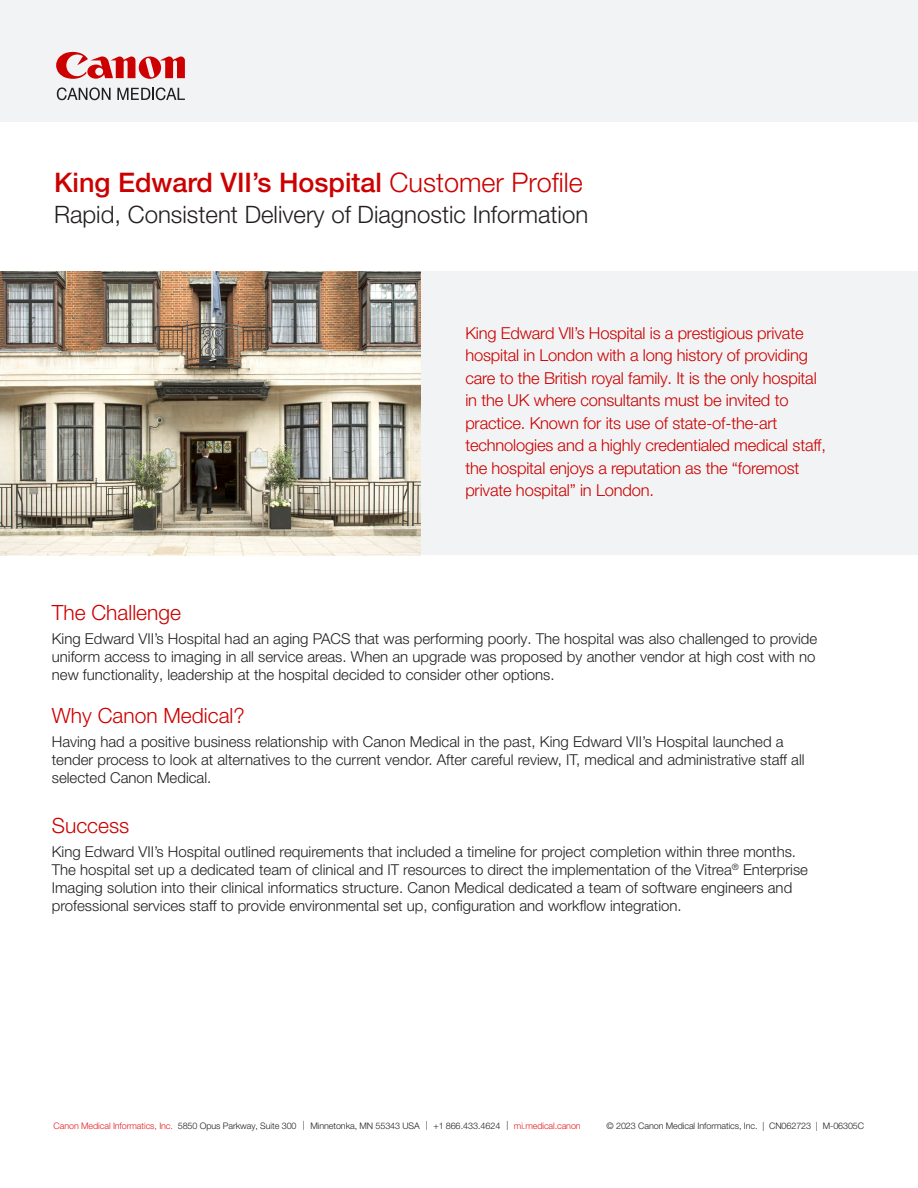
<style>
.page{position:relative;width:918px;height:1188px;background:#fff}
.page>*{position:absolute;margin:0;border:0;box-sizing:border-box;transform-origin:0 0}
.t1{font:500 27px "Helvetica Neue LT Pro";color:#c00}
.t2{font:300 24px "Helvetica Neue LT Pro";color:#231f20}
.t3{font:300 21px "Helvetica Neue LT Pro";color:#c00}
.t4{font:300 16.5px/22.5px "Helvetica Neue LT Pro";letter-spacing:-.01em;color:#c00}
.t5{font:300 15px/18px "Helvetica Neue LT Pro";color:#231f20}
.t6{font:300 9px "Helvetica Neue LT Pro";letter-spacing:-.01em;color:#231f20}
.s1{font-weight:300}
.s2{color:#e51b21}
</style>
<div class="page">
<div style="left:0;top:0;width:918px;height:122px;background:#f2f3f4"></div>
<svg style="left:56px;top:52px;width:129px;height:27px"></svg>
<svg style="left:57px;top:87px;width:54px;height:13px"></svg>
<svg style="left:117px;top:87px;width:68px;height:13px"></svg>
<div style="left:420px;top:271px;width:498px;height:284px;background:#f2f3f4"></div>
<img style="left:0;top:271px;width:420px;height:284px">
<p class="t1" style="left:54px;top:166px;width:530px">King Edward VII’s Hospital <span class="s1">Customer Profile</span></p>
<p class="t2" style="left:54px;top:200px;width:536px">Rapid, Consistent Delivery of Diagnostic Information</p>
<p class="t4" style="left:465px;top:322px;width:362px">King Edward Vll’s Hospital is a prestigious private hospital in London with a long history of providing care to the British royal family. It is the only hospital in the UK where consultants must be invited to practice. Known for its use of state-of-the-art technologies and a highly credentialed medical staff, the hospital enjoys a reputation as the “foremost private hospital” in London.</p>
<p class="t3" style="left:52px;top:599px;width:131px">The Challenge</p>
<p class="t5" style="left:52px;top:629px;width:767px">King Edward VII’s Hospital had an aging PACS that was performing poorly. The hospital was also challenged to provide uniform access to imaging in all service areas. When an upgrade was proposed by another vendor at high cost with no new functionality, leadership at the hospital decided to consider other options.</p>
<p class="t3" style="left:52px;top:703px;width:194px">Why Canon Medical?</p>
<p class="t5" style="left:52px;top:732px;width:754px">Having had a positive business relationship with Canon Medical in the past, King Edward VII’s Hospital launched a tender process to look at alternatives to the current vendor. After careful review, IT, medical and administrative staff all selected Canon Medical.</p>
<p class="t3" style="left:52px;top:813px;width:79px">Success</p>
<p class="t5" style="left:52px;top:843px;width:758px">King Edward VII’s Hospital outlined requirements that included a timeline for project completion within three months.<br>The hospital set up a dedicated team of clinical and IT resources to direct the implementation of the Vitrea<sup>®</sup> Enterprise Imaging solution into their clinical informatics structure. Canon Medical dedicated a team of software engineers and professional services staff to provide environmental set up, configuration and workflow integration.</p>
<p class="t6" style="left:54px;top:1120px;width:529px"><span class="s2">Canon Medical Informatics, Inc.</span> 5850 Opus Parkway, Suite 300 | Minnetonka, MN 55343 USA | +1 866.433.4624 | <span class="s2">mi.medical.canon</span></p>
<p class="t6" style="left:607px;top:1120px;width:259px">© 2023 Canon Medical Informatics, Inc. | CN062723 | M-06305C</p>
</div>
